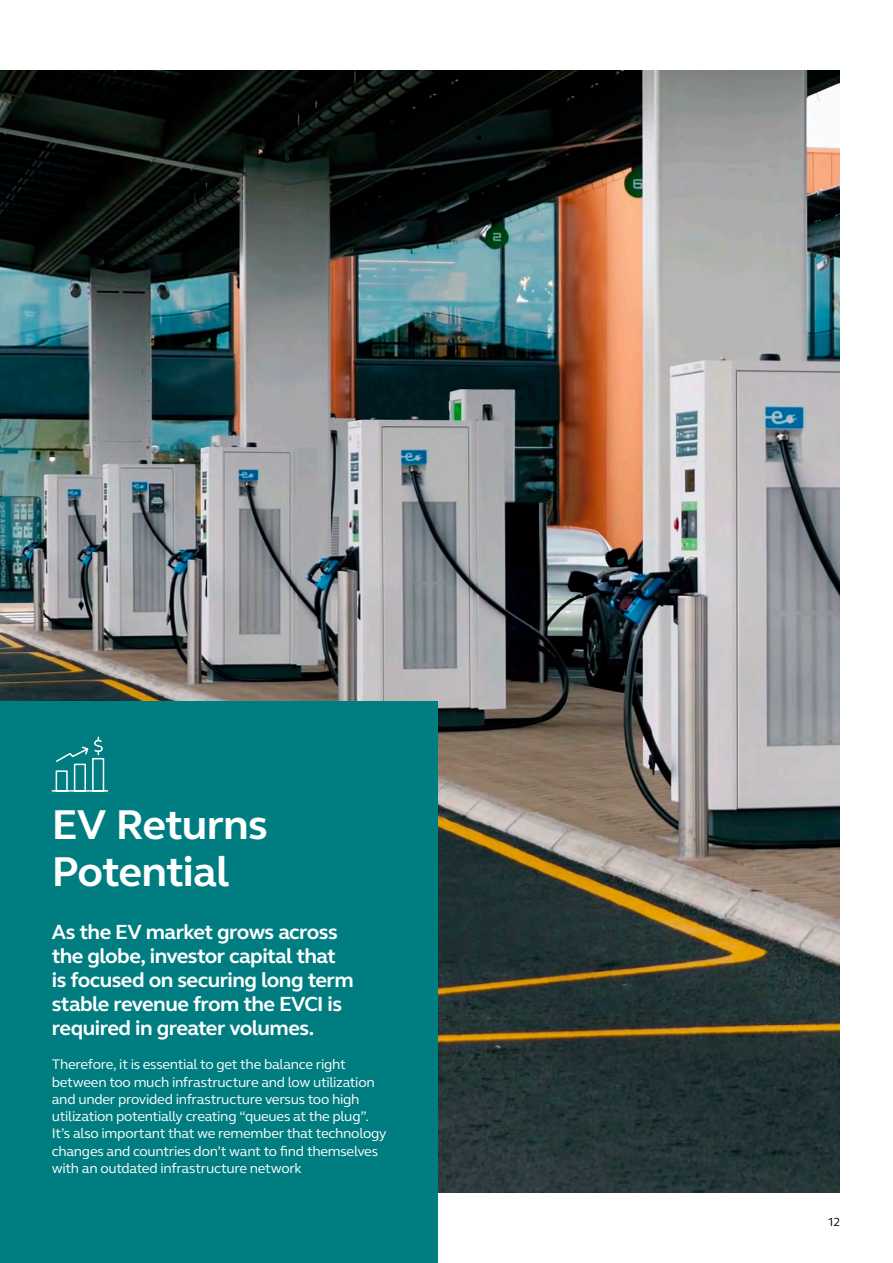
<style>
.page{position:relative;width:893px;height:1263px;background:#fff}
.page>*{position:absolute;margin:0;border:0;box-sizing:border-box;transform-origin:0 0}
.Medium_Headline___28{font:700 42.75px/47.2px "FS Elliot Pro";letter-spacing:-.02em;color:#fff}
.Body_Copy___9_5_11_5{font:700 21px/24px "FS Elliot Pro";letter-spacing:-.025em;color:#fff}
.Body_Copy___9_5_11_5-2{font:14.25px/17.2px "FS Elliot Pro";letter-spacing:-.02em;color:#fff}
.t1{font:12px "FS Elliot Pro";color:#040101}
</style>
<div class="page">
<img style="left:0;top:70px;width:839px;height:1123px">
<div style="left:0;top:702px;width:438px;height:561px;background:#007d80"></div>
<svg style="left:51px;top:736px;width:57px;height:56px"></svg>
<p class="Medium_Headline___28" style="left:52px;top:800px;width:218px">EV Returns<br>Potential</p>
<p class="Body_Copy___9_5_11_5" style="left:52px;top:919px;width:303px">As the EV market grows across the globe, investor capital that is focused on securing long term stable revenue from the EVCI is required in greater volumes.</p>
<p class="Body_Copy___9_5_11_5-2" style="left:52px;top:1055px;width:336px">Therefore, it is essential to get the balance right between too much infrastructure and low utilization and under provided infrastructure versus too high utilization potentially creating “queues at the plug”.<br>It’s also important that we remember that technology changes and countries don’t want to find themselves with an outdated infrastructure network</p>
<p class="t1" style="left:827px;top:1214px;width:14px">12</p>
</div>
